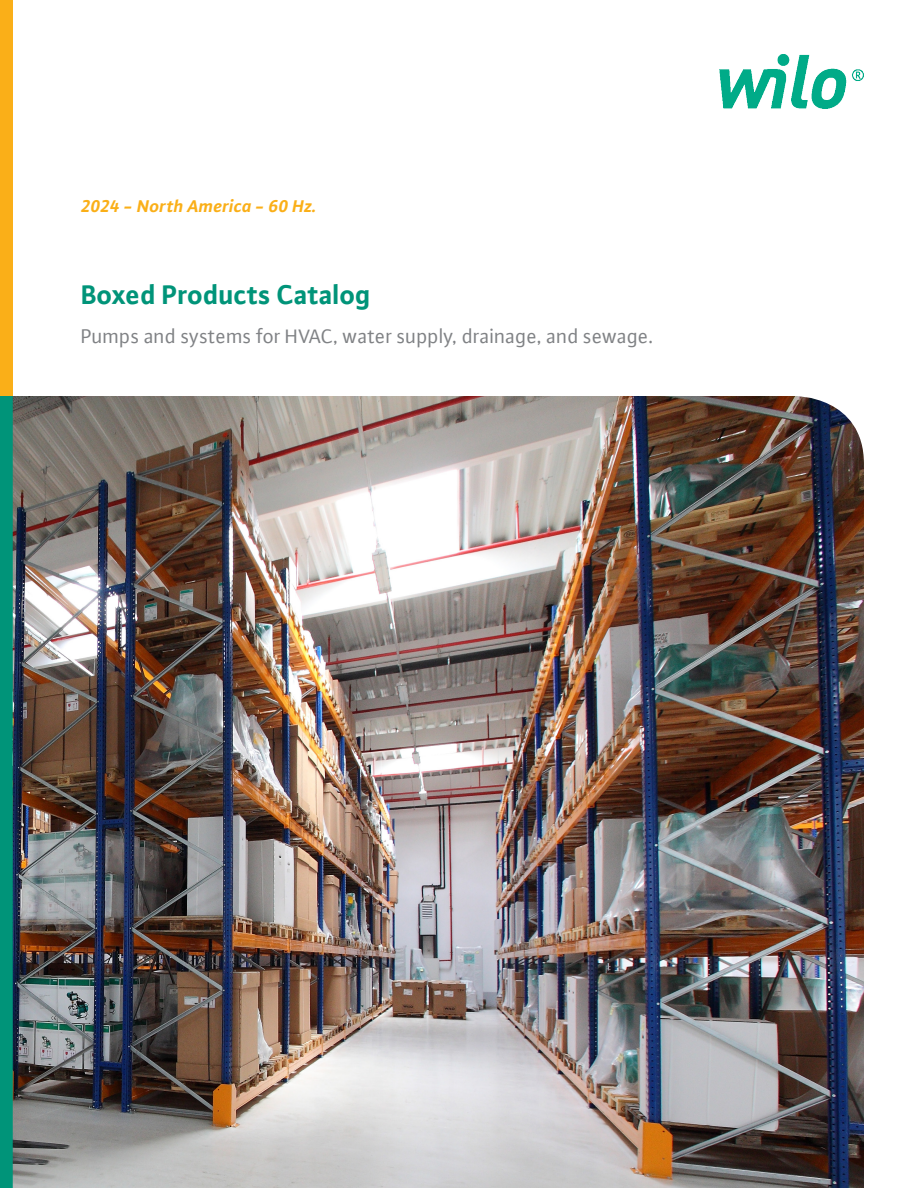
<style>
.page{position:relative;width:918px;height:1188px;background:#fff}
.page>*{position:absolute;margin:0;border:0;box-sizing:border-box;transform-origin:0 0}
.t1{font:700 28.5px "WILO Plus FM";color:#009479}
.t2{font:21px "WILO Plus FM";color:#808285}
.t3{font:italic 700 18px "WILO Plus FM";color:#faaf18}
</style>
<div class="page">
<div style="left:0;top:0;width:13px;height:396px;background:#faaf18"></div>
<div style="left:0;top:396px;width:13px;height:792px;background:#009479"></div>
<img style="left:13px;top:396px;width:851px;height:792px">
<img style="left:720px;top:54px;width:144px;height:54px">
<p class="t3" style="left:81px;top:194px;width:237px">2024 - North America - 60 Hz.</p>
<h1 class="t1" style="left:81px;top:275px;width:291px">Boxed Products Catalog</h1>
<p class="t2" style="left:81px;top:323px;width:574px">Pumps and systems for HVAC, water supply, drainage, and sewage.</p>
</div>
